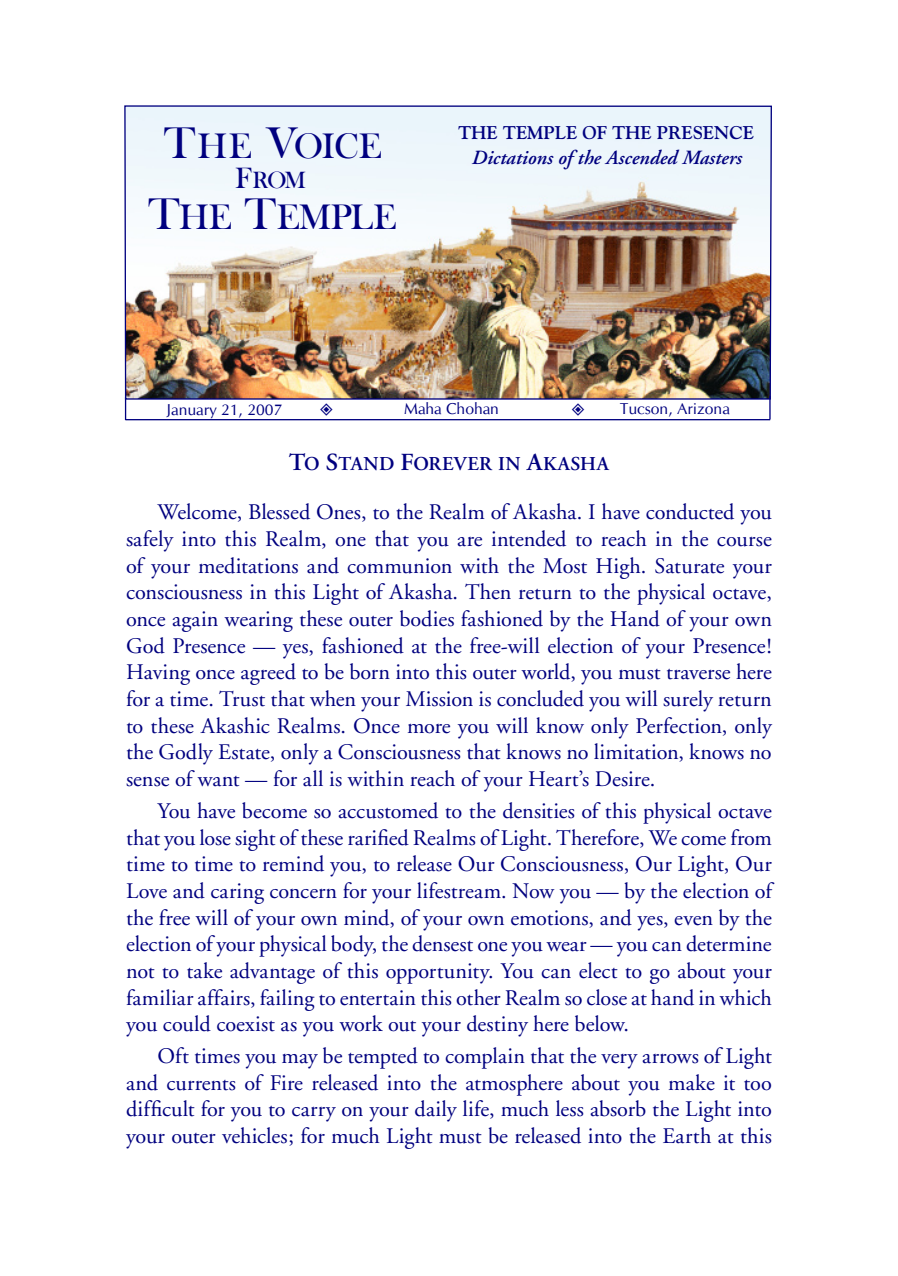
<style>
.page{position:relative;width:898px;height:1276px;background:#fff}
.page>*{position:absolute;margin:0;border:0;box-sizing:border-box;transform-origin:0 0}
.t1{font:36.4px "Bask Old Face";letter-spacing:-.015em;color:#00007f}
.t2{font:24.15px "Bask Old Face";color:#00007f}
.t3{font:22.22px/26.6px "Adobe Garamond";color:#00007f;text-align:justify}
.t4{font:italic 600 20.12px "Adobe Garamond";color:#00007f}
.t5{font:600 19.6px "Adobe Garamond";letter-spacing:.02em;color:#00007f}
.t6{font:700 18.38px "Goudy";color:#00007f}
.t7{font:15.75px "CG Omega";color:#00007f}
.s1{font-size:45.5px}
.s2{font-size:30.1px}
.s3{font-size:24.5px}
</style>
<div class="page">
<img style="left:124px;top:105px;width:648px;height:295px">
<hr style="left:126px;top:419px;width:644px;height:1px;background:#00007f">
<svg style="left:125px;top:397px;width:1px;height:23px"></svg>
<svg style="left:769px;top:396px;width:1px;height:23px"></svg>
<h1 class="t1" style="left:164px;top:126px;width:219px"><span class="s1">T</span>HE <span class="s1">V</span>OICE</h1>
<p class="t2" style="left:235px;top:166px;width:72px"><span class="s2">F</span>ROM</p>
<h1 class="t1" style="left:148px;top:197px;width:249px"><span class="s1">T</span>HE <span class="s1">T</span>EMPLE</h1>
<p class="t6" style="left:458px;top:122px;width:297px">THE TEMPLE OF THE PRESENCE</p>
<p class="t4" style="left:472px;top:146px;width:272px">Dictations of the Ascended Masters</p>
<p class="t7" style="left:167px;top:400px;width:117px">January 21, 2007</p>
<p class="t7" style="left:404px;top:399px;width:96px">Maha Chohan</p>
<p class="t7" style="left:620px;top:399px;width:112px">Tucson, Arizona</p>
<p class="t5" style="left:289px;top:452px;width:322px"><span class="s3">T</span>O <span class="s3">S</span>TAND <span class="s3">F</span>OREVER IN <span class="s3">A</span>KASHA</p>
<p class="t3" style="left:126px;top:500px;width:647px;text-indent:32px">Welcome, Blessed Ones, to the Realm of Akasha. I have conducted you safely into this Realm, one that you are intended to reach in the course of your meditations and communion with the Most High. Saturate your consciousness in this Light of Akasha. Then return to the physical octave, once again wearing these outer bodies fashioned by the Hand of your own God Presence — yes, fashioned at the free-will election of your Presence!<br>Having once agreed to be born into this outer world, you must traverse here for a time. Trust that when your Mission is concluded you will surely return to these Akashic Realms. Once more you will know only Perfection, only the Godly Estate, only a Consciousness that knows no limitation, knows no sense of want — for all is within reach of your Heart’s Desire.</p>
<p class="t3" style="left:126px;top:798px;width:647px;text-indent:32px">You have become so accustomed to the densities of this physical octave that you lose sight of these rarified Realms of Light. Therefore, We come from time to time to remind you, to release Our Consciousness, Our Light, Our Love and caring concern for your lifestream. Now you — by the election of the free will of your own mind, of your own emotions, and yes, even by the election of your physical body, the densest one you wear — you can determine not to take advantage of this opportunity. You can elect to go about your familiar affairs, failing to entertain this other Realm so close at hand in which you could coexist as you work out your destiny here below.</p>
<p class="t3" style="left:126px;top:1043px;width:647px;text-indent:32px">Oft times you may be tempted to complain that the very arrows of Light and currents of Fire released into the atmosphere about you make it too difficult for you to carry on your daily life, much less absorb the Light into your outer vehicles; for much Light must be released into the Earth at this</p>
</div>
